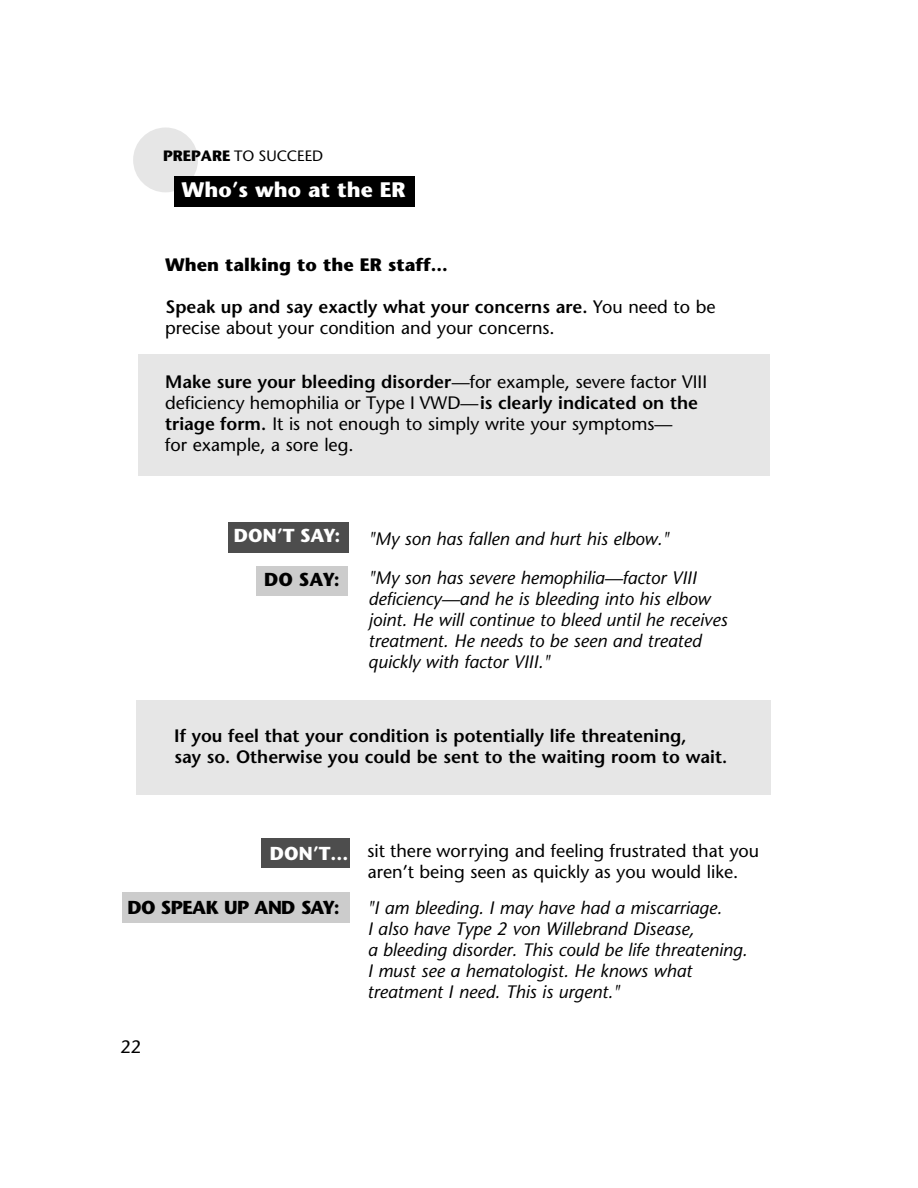
<style>
.page{position:relative;width:918px;height:1188px;background:#fff}
.page>*{position:absolute;margin:0;border:0;box-sizing:border-box;transform-origin:0 0}
.t1{font:700 21px "Stone Sans";color:#fff}
.t2{font:700 18.75px "Stone Sans";letter-spacing:-.03em;color:#000}
.t3{font:700 18.75px "Stone Sans";color:#fff}
.t4{font:italic 18px/21px "Stone Sans";color:#000}
.t5{font:18px/21px "Stone Sans";color:#000}
.t6{font:600 18px/21px "Stone Sans";color:#000}
.t7{font:700 18px "Stone Sans";color:#000}
.t8{font:15px "Stone Sans";color:#000}
.s1{font-weight:700}
.s2{font-weight:600}
</style>
<div class="page">
<div style="left:136px;top:700px;width:634px;height:95px;background:#e6e6e6"></div>
<div style="left:228px;top:523px;width:121px;height:30px;background:#4d4d4d"></div>
<div style="left:256px;top:566px;width:92px;height:30px;background:#ccc"></div>
<div style="left:261px;top:838px;width:89px;height:30px;background:#4d4d4d"></div>
<div style="left:122px;top:892px;width:228px;height:30px;background:#ccc"></div>
<div style="left:133px;top:128px;width:65px;height:64px;background:#e6e6e6;border-radius:50%"></div>
<div style="left:174px;top:176px;width:241px;height:30px;background:#000"></div>
<div style="left:138px;top:354px;width:632px;height:122px;background:#e6e6e6"></div>
<p class="t8" style="left:163px;top:150px;width:162px"><span class="s1">PREPARE</span> TO SUCCEED</p>
<p class="t1" style="left:181px;top:182px;width:226px">Who’s who at the ER</p>
<p class="t7" style="left:165px;top:258px;width:284px">When talking to the ER staff...</p>
<p class="t5" style="left:165px;top:298px;width:552px"><span class="s2">Speak up and say exactly what your concerns are.</span> You need to be precise about your condition and your concerns.</p>
<p class="t5" style="left:165px;top:373px;width:543px"><span class="s2">Make sure your bleeding disorder</span>—for example, severe factor VIII deficiency hemophilia or Type I VWD—<span class="s2">is clearly indicated on the triage form.</span> It is not enough to simply write your symptoms—<br>for example, a sore leg.</p>
<p class="t3" style="left:234px;top:528px;width:108px">DON’T SAY:</p>
<p class="t2" style="left:264px;top:572px;width:77px">DO SAY:</p>
<p class="t4" style="left:368px;top:521px;width:330px;line-height:39px">"My son has fallen and hurt his elbow." "My son has severe hemophilia—factor VIII</p>
<p class="t4" style="left:368px;top:590px;width:361px">deficiency—and he is bleeding into his elbow joint. He will continue to bleed until he receives treatment. He needs to be seen and treated quickly with factor VIII."</p>
<p class="t6" style="left:174px;top:727px;width:555px">If you feel that your condition is potentially life threatening,<br>say so. Otherwise you could be sent to the waiting room to wait.</p>
<p class="t3" style="left:270px;top:846px;width:80px">DON’T...</p>
<p class="t2" style="left:128px;top:900px;width:214px">DO SPEAK UP AND SAY:</p>
<p class="t5" style="left:120px;top:1038px;width:22px">22</p>
<p class="t5" style="left:368px;top:842px;width:393px">sit there worrying and feeling frustrated that you aren’t being seen as quickly as you would like.</p>
<p class="t4" style="left:368px;top:899px;width:382px">"I am bleeding. I may have had a miscarriage.<br>I also have Type 2 von Willebrand Disease,<br>a bleeding disorder. This could be life threatening.<br>I must see a hematologist. He knows what treatment I need. This is urgent."</p>
</div>
